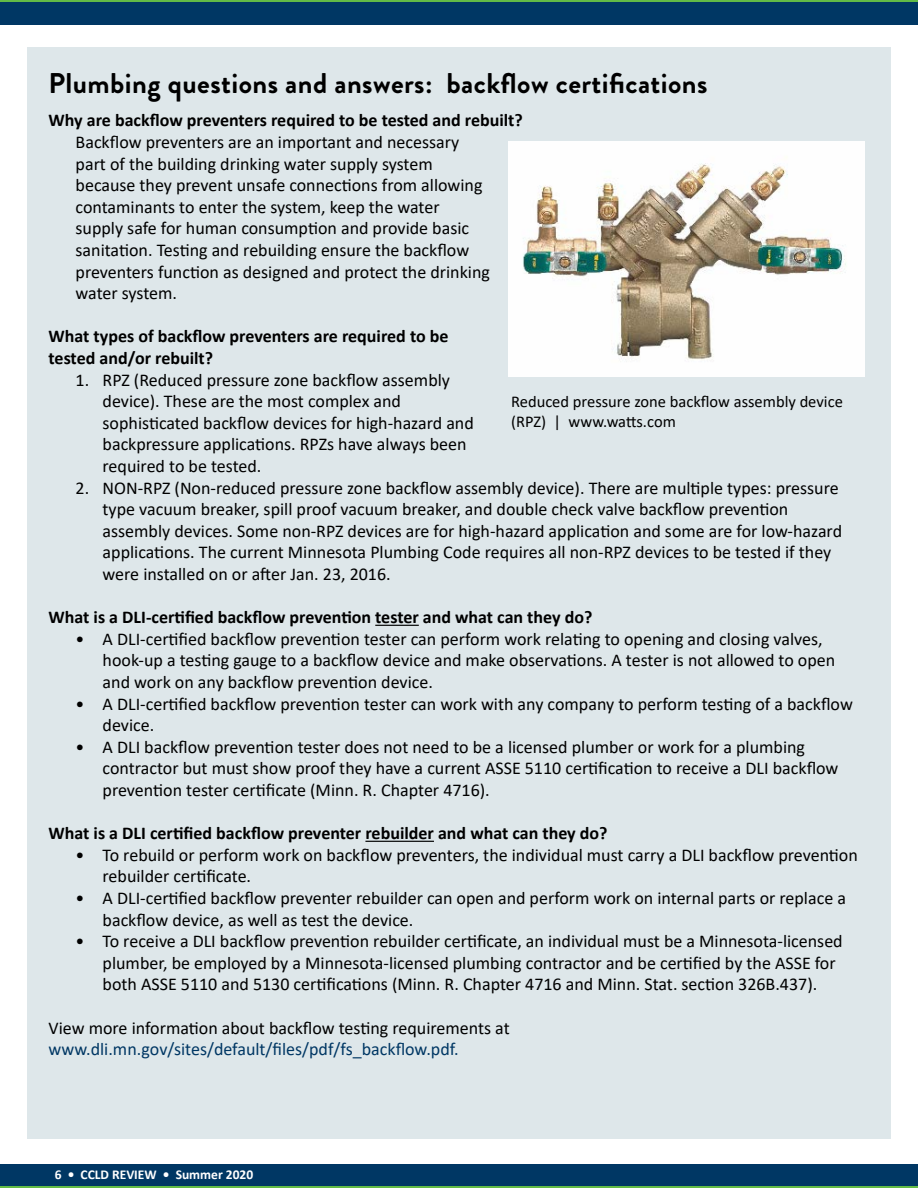
<style>
.page{position:relative;width:918px;height:1188px;background:#fff}
.page>*{position:absolute;margin:0;border:0;box-sizing:border-box;transform-origin:0 0}
.Headline_-_main_-_bl{font:700 28.5px "Brandon Grotesque";letter-spacing:.015em;color:#000}
.Body_paragraph{font:18px/21.6px "Calibri";color:#000}
.Paragraph_subhed{font:700 18px/21.6px "Calibri";color:#000}
.Body_paragraph-2{font:18px/21.6px "Calibri";color:#003764}
.t1{font:16.5px/19.8px "Calibri";color:#000}
.t2{font:700 13.5px "Calibri";color:#fff}
.s1{color:#000}
</style>
<div class="page">
<div style="left:0;top:1175px;width:918px;height:13px;background:#62bb46"></div>
<div style="left:0;top:1164px;width:918px;height:22px;background:#003764"></div>
<hr style="left:0;top:0;width:918px;height:3px;background:#62bb46">
<div style="left:0;top:2px;width:918px;height:23px;background:#003764"></div>
<div style="left:27px;top:48px;width:864px;height:1091px;background:#dee7ea"></div>
<img style="left:508px;top:141px;width:356px;height:235px">
<hr style="left:375px;top:625px;width:44px;height:1px;background:#000">
<hr style="left:365px;top:841px;width:69px;height:1px;background:#000">
<h2 class="Headline_-_main_-_bl" style="left:49px;top:63px;width:660px">Plumbing questions and answers: backflow certifications</h2>
<p class="Paragraph_subhed" style="left:49px;top:109px;width:476px">Why are backflow preventers required to be tested and rebuilt?</p>
<p class="Body_paragraph" style="left:76px;top:131px;width:416px">Backflow preventers are an important and necessary part of the building drinking water supply system because they prevent unsafe connections from allowing contaminants to enter the system, keep the water supply safe for human consumption and provide basic sanitation. Testing and rebuilding ensure the backflow preventers function as designed and protect the drinking water system.</p>
<p class="Paragraph_subhed" style="left:49px;top:325px;width:401px">What types of backflow preventers are required to be tested and/or rebuilt?</p>
<p class="Body_paragraph" style="left:103px;top:368px;width:373px;text-indent:-27px">1. RPZ (Reduced pressure zone backflow assembly device). These are the most complex and sophisticated backflow devices for high-hazard and backpressure applications. RPZs have always been required to be tested.</p>
<p class="Body_paragraph" style="left:103px;top:476px;width:741px;text-indent:-27px">2. NON-RPZ (Non-reduced pressure zone backflow assembly device). There are multiple types: pressure type vacuum breaker, spill proof vacuum breaker, and double check valve backflow prevention assembly devices. Some non-RPZ devices are for high-hazard application and some are for low-hazard applications. The current Minnesota Plumbing Code requires all non-RPZ devices to be tested if they were installed on or after Jan. 23, 2016.</p>
<p class="Paragraph_subhed" style="left:49px;top:606px;width:545px">What is a DLI-certified backflow prevention tester and what can they do?</p>
<p class="Body_paragraph" style="left:103px;top:628px;width:734px;text-indent:-27px">• A DLI-certified backflow prevention tester can perform work relating to opening and closing valves, hook-up a testing gauge to a backflow device and make observations. A tester is not allowed to open and work on any backflow prevention device.</p>
<p class="Body_paragraph" style="left:103px;top:692px;width:752px;text-indent:-27px">• A DLI-certified backflow prevention tester can work with any company to perform testing of a backflow device.</p>
<p class="Body_paragraph" style="left:103px;top:736px;width:737px;text-indent:-27px">• A DLI backflow prevention tester does not need to be a licensed plumber or work for a plumbing contractor but must show proof they have a current ASSE 5110 certification to receive a DLI backflow prevention tester certificate (Minn. R. Chapter 4716).</p>
<p class="Paragraph_subhed" style="left:49px;top:822px;width:560px">What is a DLI certified backflow preventer rebuilder and what can they do?</p>
<p class="Body_paragraph" style="left:103px;top:844px;width:757px;text-indent:-27px">• To rebuild or perform work on backflow preventers, the individual must carry a DLI backflow prevention rebuilder certificate.</p>
<p class="Body_paragraph" style="left:103px;top:887px;width:745px;text-indent:-27px">• A DLI-certified backflow preventer rebuilder can open and perform work on internal parts or replace a backflow device, as well as test the device.</p>
<p class="Body_paragraph" style="left:103px;top:930px;width:742px;text-indent:-27px">• To receive a DLI backflow prevention rebuilder certificate, an individual must be a Minnesota-licensed plumber, be employed by a Minnesota-licensed plumbing contractor and be certified by the ASSE for both ASSE 5110 and 5130 certifications (Minn. R. Chapter 4716 and Minn. Stat. section 326B.437).</p>
<p class="Body_paragraph-2" style="left:49px;top:1016px;width:463px"><span class="s1">View more information about backflow testing requirements at </span>www.dli.mn.gov/sites/default/files/pdf/fs_backflow.pdf.</p>
<p class="t1" style="left:511px;top:391px;width:333px">Reduced pressure zone backflow assembly device (RPZ) | www.watts.com</p>
<p class="t2" style="left:55px;top:1165px;width:200px">6 • CCLD REVIEW • Summer 2020</p>
</div>
